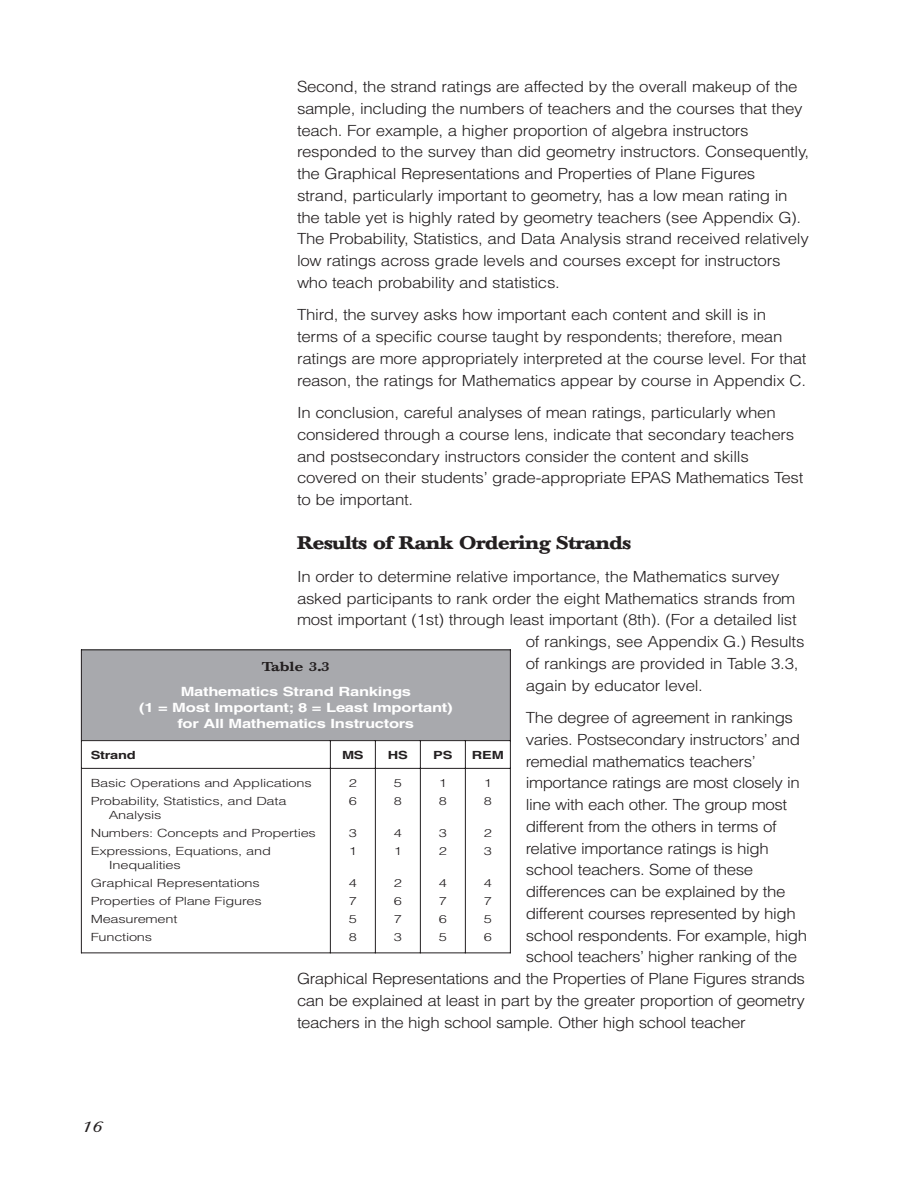
<style>
.page{position:relative;width:918px;height:1188px;background:#fff}
.page>*{position:absolute;margin:0;border:0;box-sizing:border-box;transform-origin:0 0}
.t1{font:700 18px "Baskerville BE";letter-spacing:-.015em;color:#231f20;scale:1.1 1}
.t2{font:300 15.3px/21.8px "Helvetica";letter-spacing:-.015em;color:#231f20;scale:1.1 1}
.t3{font:italic 15px "Baskerville BE";color:#231f20;scale:1.3 1}
.t4{font:700 12.75px/15.8px "Helvetica";letter-spacing:-.015em;color:#fff;text-align:center;scale:1.3 1}
.t5{font:500 12.75px "Baskerville BE";letter-spacing:-.015em;color:#231f20;scale:1.3 1}
.t6{font:300 11.25px/14.2px "Helvetica";letter-spacing:-.015em;color:#231f20;scale:1.3 1}
.t7{font:700 11.25px "Helvetica";letter-spacing:-.015em;color:#231f20;scale:1.3 1}
</style>
<div class="page">
<div style="left:81px;top:650px;width:429px;height:91px;background:#a8a9ad"></div>
<hr style="left:81px;top:650px;width:1px;height:303px;background:#231f20">
<hr style="left:330px;top:740px;width:1px;height:213px;background:#231f20">
<hr style="left:375px;top:740px;width:1px;height:213px;background:#231f20">
<hr style="left:420px;top:740px;width:1px;height:213px;background:#231f20">
<hr style="left:465px;top:740px;width:1px;height:213px;background:#231f20">
<hr style="left:510px;top:650px;width:1px;height:303px;background:#231f20">
<hr style="left:81px;top:650px;width:430px;height:1px;background:#231f20">
<hr style="left:81px;top:740px;width:430px;height:1px;background:#231f20">
<hr style="left:81px;top:768px;width:430px;height:1px;background:#231f20">
<hr style="left:81px;top:952px;width:430px;height:1px;background:#231f20">
<p class="t2" style="left:297px;top:77px;width:467px">Second, the strand ratings are affected by the overall makeup of the sample, including the numbers of teachers and the courses that they teach. For example, a higher proportion of algebra instructors responded to the survey than did geometry instructors. Consequently, the Graphical Representations and Properties of Plane Figures strand, particularly important to geometry, has a low mean rating in the table yet is highly rated by geometry teachers (see Appendix G).<br>The Probability, Statistics, and Data Analysis strand received relatively low ratings across grade levels and courses except for instructors who teach probability and statistics.</p>
<p class="t2" style="left:297px;top:306px;width:465px">Third, the survey asks how important each content and skill is in terms of a specific course taught by respondents; therefore, mean ratings are more appropriately interpreted at the course level. For that reason, the ratings for Mathematics appear by course in Appendix C.</p>
<p class="t2" style="left:297px;top:403px;width:462px">In conclusion, careful analyses of mean ratings, particularly when considered through a course lens, indicate that secondary teachers and postsecondary instructors consider the content and skills covered on their students’ grade-appropriate EPAS Mathematics Test to be important.</p>
<p class="t1" style="left:297px;top:536px;width:305px">Results of Rank Ordering Strands</p>
<p class="t2" style="left:297px;top:567px;width:440px">In order to determine relative importance, the Mathematics survey</p>
<p class="t2" style="left:297px;top:589px;width:455px">asked participants to rank order the eight Mathematics strands from</p>
<p class="t2" style="left:297px;top:610px;width:456px">most important (1st) through least important (8th). (For a detailed list</p>
<p class="t2" style="left:526px;top:632px;width:255px">of rankings, see Appendix G.) Results</p>
<p class="t2" style="left:526px;top:654px;width:249px">of rankings are provided in Table 3.3,</p>
<p class="t2" style="left:526px;top:676px;width:163px">again by educator level.</p>
<p class="t2" style="left:526px;top:708px;width:245px">The degree of agreement in rankings</p>
<p class="t2" style="left:526px;top:730px;width:251px">varies. Postsecondary instructors’ and</p>
<p class="t2" style="left:526px;top:752px;width:210px">remedial mathematics teachers’</p>
<p class="t2" style="left:526px;top:774px;width:251px">importance ratings are most closely in</p>
<p class="t2" style="left:526px;top:795px;width:239px">line with each other. The group most</p>
<p class="t2" style="left:526px;top:817px;width:230px">different from the others in terms of</p>
<p class="t2" style="left:526px;top:839px;width:222px">relative importance ratings is high</p>
<p class="t2" style="left:526px;top:861px;width:208px">school teachers. Some of these</p>
<p class="t2" style="left:526px;top:882px;width:238px">differences can be explained by the</p>
<p class="t2" style="left:526px;top:904px;width:247px">different courses represented by high</p>
<p class="t2" style="left:526px;top:926px;width:257px">school respondents. For example, high</p>
<p class="t2" style="left:526px;top:948px;width:248px">school teachers’ higher ranking of the</p>
<p class="t2" style="left:297px;top:969px;width:463px">Graphical Representations and the Properties of Plane Figures strands</p>
<p class="t2" style="left:297px;top:991px;width:463px">can be explained at least in part by the greater proportion of geometry</p>
<p class="t2" style="left:297px;top:1013px;width:409px">teachers in the high school sample. Other high school teacher</p>
<p class="t5" style="left:262px;top:662px;width:54px">Table 3.3</p>
<p class="t4" style="left:139px;top:685px;width:243px">Mathematics Strand Rankings<br>(1 = Most Important; 8 = Least Important) for All Mathematics Instructors</p>
<p class="t7" style="left:91px;top:751px;width:36px">Strand</p>
<p class="t7" style="left:342px;top:751px;width:18px">MS</p>
<p class="t7" style="left:388px;top:751px;width:17px">HS</p>
<p class="t7" style="left:433px;top:751px;width:16px">PS</p>
<p class="t7" style="left:472px;top:751px;width:26px">REM</p>
<p class="t6" style="left:91px;top:777px;width:171px">Basic Operations and Applications</p>
<p class="t6" style="left:349px;top:777px;width:8px">2</p>
<p class="t6" style="left:394px;top:777px;width:8px">5</p>
<p class="t6" style="left:439px;top:777px;width:8px">1</p>
<p class="t6" style="left:484px;top:777px;width:8px">1</p>
<p class="t6" style="left:109px;top:795px;width:138px;text-indent:-18px">Probability, Statistics, and Data<br>Analysis</p>
<p class="t6" style="left:349px;top:795px;width:8px">6</p>
<p class="t6" style="left:394px;top:795px;width:8px">8</p>
<p class="t6" style="left:439px;top:795px;width:8px">8</p>
<p class="t6" style="left:484px;top:795px;width:8px">8</p>
<p class="t6" style="left:91px;top:827px;width:175px">Numbers: Concepts and Properties</p>
<p class="t6" style="left:349px;top:827px;width:8px">3</p>
<p class="t6" style="left:394px;top:827px;width:8px">4</p>
<p class="t6" style="left:439px;top:827px;width:8px">3</p>
<p class="t6" style="left:484px;top:827px;width:8px">2</p>
<p class="t6" style="left:109px;top:845px;width:126px;text-indent:-18px">Expressions, Equations, and<br>Inequalities</p>
<p class="t6" style="left:349px;top:845px;width:8px">1</p>
<p class="t6" style="left:394px;top:845px;width:8px">1</p>
<p class="t6" style="left:439px;top:845px;width:8px">2</p>
<p class="t6" style="left:484px;top:845px;width:8px">3</p>
<p class="t6" style="left:91px;top:877px;width:132px">Graphical Representations</p>
<p class="t6" style="left:349px;top:877px;width:8px">4</p>
<p class="t6" style="left:394px;top:877px;width:8px">2</p>
<p class="t6" style="left:439px;top:877px;width:8px">4</p>
<p class="t6" style="left:484px;top:877px;width:8px">4</p>
<p class="t6" style="left:91px;top:895px;width:133px">Properties of Plane Figures</p>
<p class="t6" style="left:349px;top:895px;width:8px">7</p>
<p class="t6" style="left:394px;top:895px;width:8px">6</p>
<p class="t6" style="left:439px;top:895px;width:8px">7</p>
<p class="t6" style="left:484px;top:895px;width:8px">7</p>
<p class="t6" style="left:91px;top:913px;width:68px">Measurement</p>
<p class="t6" style="left:349px;top:913px;width:8px">5</p>
<p class="t6" style="left:394px;top:913px;width:8px">7</p>
<p class="t6" style="left:439px;top:913px;width:8px">6</p>
<p class="t6" style="left:484px;top:913px;width:8px">5</p>
<p class="t6" style="left:91px;top:931px;width:49px">Functions</p>
<p class="t6" style="left:349px;top:931px;width:8px">8</p>
<p class="t6" style="left:394px;top:931px;width:8px">3</p>
<p class="t6" style="left:439px;top:931px;width:8px">5</p>
<p class="t6" style="left:484px;top:931px;width:8px">6</p>
<p class="t3" style="left:81px;top:1120px;width:17px">16</p>
</div>
